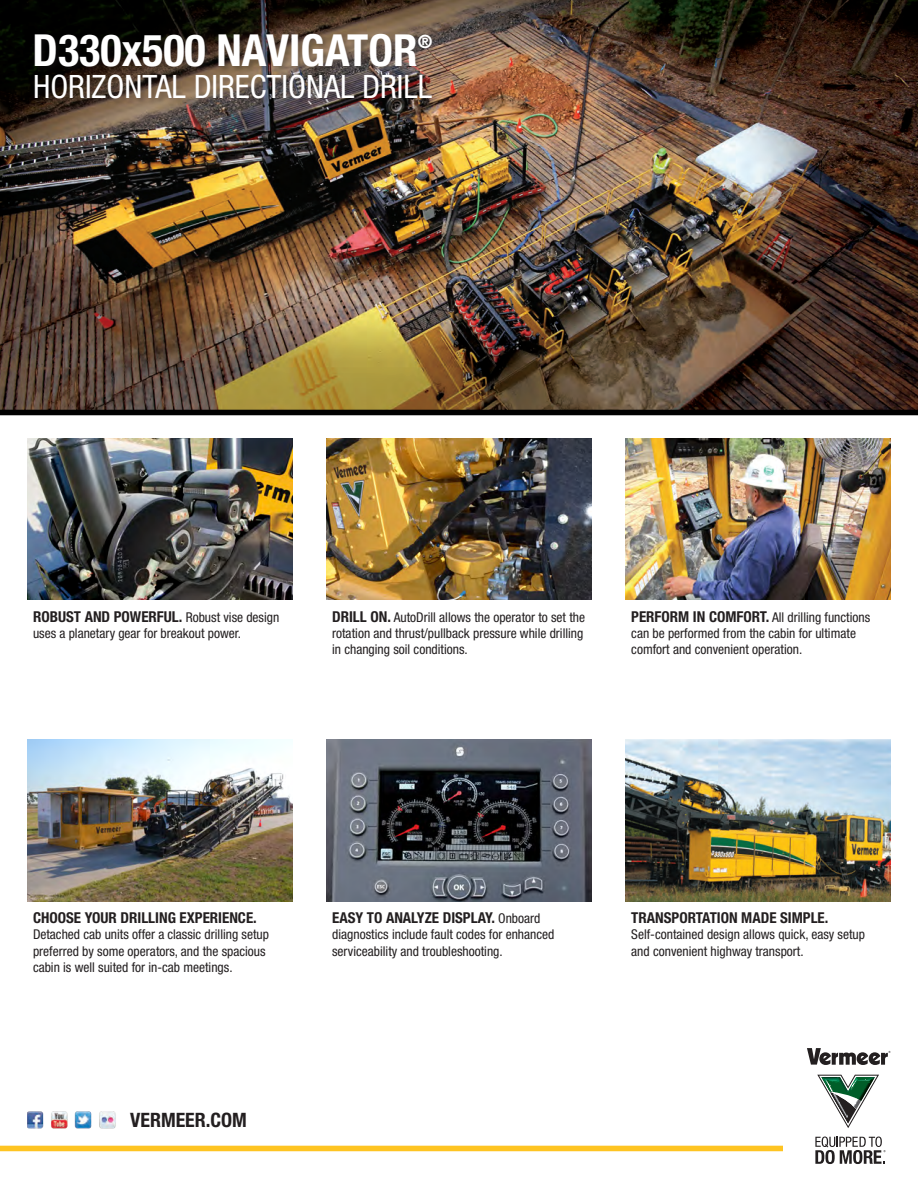
<style>
.page{position:relative;width:918px;height:1188px;background:#fff}
.page>*{position:absolute;margin:0;border:0;box-sizing:border-box;transform-origin:0 0}
.t1{font:700 condensed 44.25px "Helvetica Neue";color:#fff}
.t2{font:condensed 32.25px "Helvetica Neue";color:#fff}
.t3{font:700 condensed 19.8px "Helvetica Neue";color:#231f20}
.t4{font:700 condensed 18.3px "Helvetica Neue";color:#fff}
.t5{font:700 condensed 15px "Helvetica Neue";color:#231f20}
.t6{font:condensed 13.5px/16.2px "Helvetica Neue";color:#231f20}
.s1{font-weight:400;font-size:13.5px}
.s2{font-weight:700;font-size:15px}
</style>
<div class="page">
<img style="left:27px;top:438px;width:266px;height:161px">
<img style="left:326px;top:438px;width:266px;height:161px">
<img style="left:625px;top:438px;width:266px;height:161px">
<img style="left:27px;top:740px;width:266px;height:161px">
<img style="left:326px;top:740px;width:266px;height:161px">
<img style="left:625px;top:740px;width:266px;height:161px">
<img style="left:0;top:0;width:918px;height:410px">
<div style="left:0;top:410px;width:918px;height:5px;background:#010101"></div>
<svg style="left:807px;top:1048px;width:83px;height:17px"></svg>
<svg style="left:815px;top:1137px;width:71px;height:27px"></svg>
<svg style="left:817px;top:1075px;width:62px;height:53px"></svg>
<img style="left:27px;top:1111px;width:89px;height:18px">
<div style="left:0;top:1146px;width:783px;height:5px;background:#fec422"></div>
<div style="left:33px;top:33px;width:407px;height:73px;background:#231f20;opacity:.3"></div>
<p class="t1" style="left:33px;top:24px;width:387px">D330x500 NAVIGATOR</p>
<p class="t4" style="left:418px;top:31px;width:16px">®</p>
<p class="t2" style="left:33px;top:68px;width:401px">HORIZONTAL DIRECTIONAL DRILL</p>
<p class="t5" style="left:33px;top:607px;width:248px">ROBUST AND POWERFUL. <span class="s1">Robust vise design</span></p>
<p class="t6" style="left:33px;top:625px;width:210px">uses a planetary gear for breakout power.</p>
<p class="t6" style="left:332px;top:609px;width:254px"><span class="s2">DRILL ON.</span> AutoDrill allows the operator to set the rotation and thrust/pullback pressure while drilling in changing soil conditions.</p>
<p class="t6" style="left:631px;top:609px;width:241px"><span class="s2">PERFORM IN COMFORT.</span> All drilling functions can be performed from the cabin for ultimate comfort and convenient operation.</p>
<p class="t5" style="left:33px;top:909px;width:225px">CHOOSE YOUR DRILLING EXPERIENCE.</p>
<p class="t6" style="left:33px;top:927px;width:238px">Detached cab units offer a classic drilling setup preferred by some operators, and the spacious cabin is well suited for in-cab meetings.</p>
<p class="t3" style="left:130px;top:1108px;width:118px">VERMEER.COM</p>
<p class="t5" style="left:332px;top:909px;width:210px">EASY TO ANALYZE DISPLAY. <span class="s1">Onboard</span></p>
<p class="t6" style="left:332px;top:927px;width:224px">diagnostics include fault codes for enhanced serviceability and troubleshooting.</p>
<p class="t5" style="left:631px;top:909px;width:199px">TRANSPORTATION MADE SIMPLE.</p>
<p class="t6" style="left:631px;top:927px;width:235px">Self-contained design allows quick, easy setup and convenient highway transport.</p>
</div>
